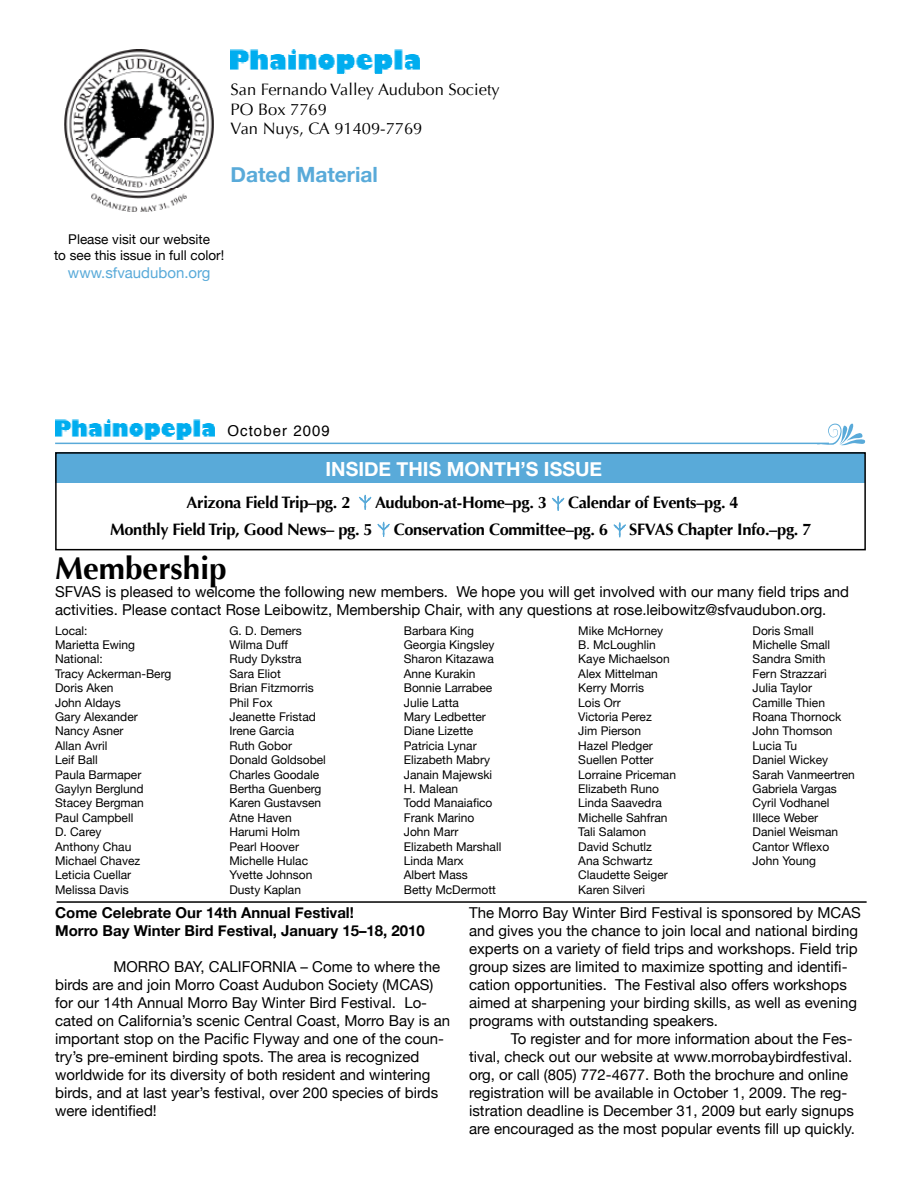
<style>
.page{position:relative;width:918px;height:1188px;background:#fff}
.page>*{position:absolute;margin:0;border:0;box-sizing:border-box;transform-origin:0 0}
.t1{font:700 31.5px "Optima";color:#000}
.t2{font:700 21px "Helvetica Neue";color:#59aad9}
.t3{font:700 19.5px "Helvetica Neue";color:#fff}
.t4{font:700 16.5px "Optima";letter-spacing:-.02em;color:#000}
.t5{font:16.5px/19.5px "Optima";color:#000}
.t6{font:15px/18px "Helvetica Neue";color:#000}
.t7{font:700 15px/18px "Helvetica Neue";color:#000}
.t8{font:15px "Helvetica Neue";color:#59aad9}
.t9{font:15px "Helvetica";letter-spacing:.07em;color:#000}
.t10{font:13.5px/16.2px "Helvetica Neue";color:#000;text-align:center}
.t11{font:12px/14.4px "Helvetica Neue";color:#000}
</style>
<div class="page">
<img style="left:64px;top:50px;width:149px;height:162px">
<img style="left:231px;top:50px;width:189px;height:24px">
<hr style="left:55px;top:443px;width:774px;height:1px;background:#59aad9">
<svg style="left:817px;top:423px;width:49px;height:23px"></svg>
<img style="left:55px;top:420px;width:159px;height:20px">
<div style="left:55px;top:453px;width:810px;height:30px;background:#59aad9"></div>
<div style="left:55px;top:452px;width:811px;height:98px;border:2px solid #000"></div>
<svg style="left:552px;top:496px;width:12px;height:15px"></svg>
<svg style="left:614px;top:522px;width:12px;height:15px"></svg>
<svg style="left:377px;top:522px;width:13px;height:15px"></svg>
<svg style="left:359px;top:495px;width:12px;height:15px"></svg>
<hr style="left:57px;top:901px;width:810px;height:2px;background:#000">
<p class="t5" style="left:231px;top:80px;width:271px">San Fernando Valley Audubon Society<br>PO Box 7769<br>Van Nuys, CA 91409-7769</p>
<h2 class="t2" style="left:231px;top:162px;width:149px">Dated Material</h2>
<p class="t10" style="left:54px;top:230px;width:172px">Please visit our website<br>to see this issue in full color!</p>
<p class="t8" style="left:68px;top:263px;width:144px">www.sfvaudubon.org</p>
<p class="t9" style="left:227px;top:418px;width:104px">October 2009</p>
<h3 class="t3" style="left:325px;top:457px;width:278px">INSIDE THIS MONTH’S ISSUE</h3>
<p class="t4" style="left:187px;top:493px;width:165px">Arizona Field Trip–pg. 2</p>
<p class="t4" style="left:375px;top:493px;width:173px">Audubon-at-Home–pg. 3</p>
<p class="t4" style="left:568px;top:493px;width:172px">Calendar of Events–pg. 4</p>
<p class="t4" style="left:110px;top:520px;width:264px">Monthly Field Trip, Good News– pg. 5</p>
<p class="t4" style="left:394px;top:520px;width:216px">Conservation Committee–pg. 6</p>
<p class="t4" style="left:629px;top:520px;width:184px">SFVAS Chapter Info.–pg. 7</p>
<h1 class="t1" style="left:55px;top:550px;width:173px">Membership</h1>
<p class="t6" style="left:55px;top:582px;width:796px">SFVAS is pleased to welcome the following new members. We hope you will get involved with our many field trips and activities. Please contact Rose Leibowitz, Membership Chair, with any questions at rose.leibowitz@sfvaudubon.org.</p>
<p class="t11" style="left:55px;top:623px;width:118px">Local:<br>Marietta Ewing<br>National:<br>Tracy Ackerman-Berg<br>Doris Aken<br>John Aldays<br>Gary Alexander<br>Nancy Asner<br>Allan Avril<br>Leif Ball<br>Paula Barmaper<br>Gaylyn Berglund<br>Stacey Bergman<br>Paul Campbell<br>D. Carey<br>Anthony Chau<br>Michael Chavez<br>Leticia Cuellar<br>Melissa Davis</p>
<p class="t11" style="left:229px;top:623px;width:98px">G. D. Demers<br>Wilma Duff<br>Rudy Dykstra<br>Sara Eliot<br>Brian Fitzmorris<br>Phil Fox<br>Jeanette Fristad<br>Irene Garcia<br>Ruth Gobor<br>Donald Goldsobel<br>Charles Goodale<br>Bertha Guenberg<br>Karen Gustavsen<br>Atne Haven<br>Harumi Holm<br>Pearl Hoover<br>Michelle Hulac<br>Yvette Johnson<br>Dusty Kaplan</p>
<p class="t11" style="left:404px;top:623px;width:99px">Barbara King<br>Georgia Kingsley<br>Sharon Kitazawa<br>Anne Kurakin<br>Bonnie Larrabee<br>Julie Latta<br>Mary Ledbetter<br>Diane Lizette<br>Patricia Lynar<br>Elizabeth Mabry<br>Janain Majewski<br>H. Malean<br>Todd Manaiafico<br>Frank Marino<br>John Marr<br>Elizabeth Marshall<br>Linda Marx<br>Albert Mass<br>Betty McDermott</p>
<p class="t11" style="left:578px;top:623px;width:99px">Mike McHorney<br>B. McLoughlin<br>Kaye Michaelson<br>Alex Mittelman<br>Kerry Morris<br>Lois Orr<br>Victoria Perez<br>Jim Pierson<br>Hazel Pledger<br>Suellen Potter<br>Lorraine Priceman<br>Elizabeth Runo<br>Linda Saavedra<br>Michelle Sahfran<br>Tali Salamon<br>David Schutlz<br>Ana Schwartz<br>Claudette Seiger<br>Karen Silveri</p>
<p class="t11" style="left:753px;top:623px;width:104px">Doris Small<br>Michelle Small<br>Sandra Smith<br>Fern Strazzari<br>Julia Taylor<br>Camille Thien<br>Roana Thornock<br>John Thomson<br>Lucia Tu<br>Daniel Wickey<br>Sarah Vanmeertren<br>Gabriela Vargas<br>Cyril Vodhanel<br>Illece Weber<br>Daniel Weisman<br>Cantor Wflexo<br>John Young</p>
<p class="t7" style="left:55px;top:904px;width:371px">Come Celebrate Our 14th Annual Festival!<br>Morro Bay Winter Bird Festival, January 15–18, 2010</p>
<p class="t6" style="left:55px;top:958px;width:397px;text-indent:58px">MORRO BAY, CALIFORNIA – Come to where the birds are and join Morro Coast Audubon Society (MCAS) for our 14th Annual Morro Bay Winter Bird Festival. Lo&shy;cated on California’s scenic Central Coast, Morro Bay is an important stop on the Pacific Flyway and one of the coun&shy;try’s pre-eminent birding spots. The area is recognized worldwide for its diversity of both resident and wintering birds, and at last year’s festival, over 200 species of birds were identified!</p>
<p class="t6" style="left:469px;top:903px;width:393px">The Morro Bay Winter Bird Festival is sponsored by MCAS and gives you the chance to join local and national birding experts on a variety of field trips and workshops. Field trip group sizes are limited to maximize spotting and identifi&shy;cation opportunities. The Festival also offers workshops aimed at sharpening your birding skills, as well as evening programs with outstanding speakers.</p>
<p class="t6" style="left:469px;top:1029px;width:387px;text-indent:42px">To register and for more information about the Fes&shy;tival, check out our website at www.morrobaybirdfestival. org, or call (805) 772-4677. Both the brochure and online registration will be available in October 1, 2009. The reg&shy;istration deadline is December 31, 2009 but early signups are encouraged as the most popular events fill up quickly.</p>
</div>
